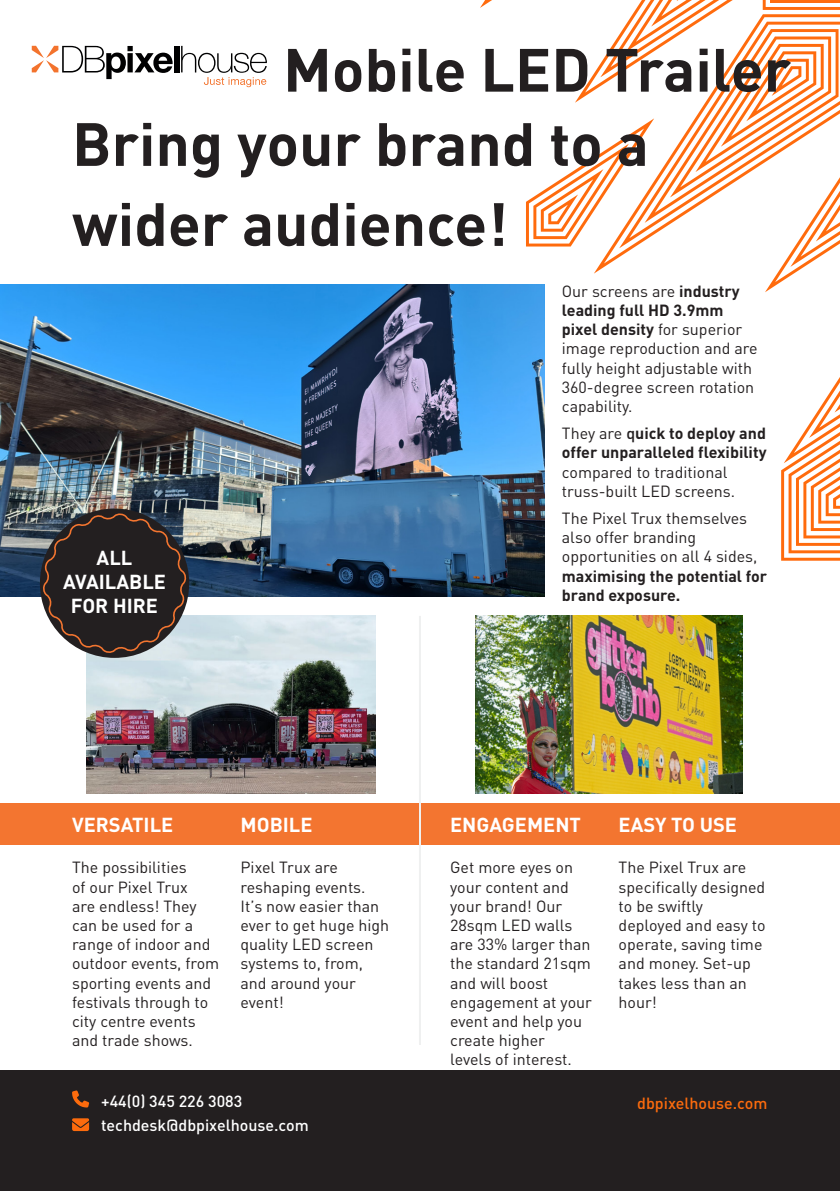
<style>
.page{position:relative;width:840px;height:1191px;background:#fff}
.page>*{position:absolute;margin:0;border:0;box-sizing:border-box;transform-origin:0 0}
.t1{font:700 60px/80px "DINOT";color:#231f20}
.t2{font:700 20px/24px "DINOT";color:#fff;text-align:center}
.t3{font:16px/19.2px "DINOT";color:#231f20}
.t4{font:500 16px "DINOT";color:#fff}
.t5{font:500 16px "DINOT";color:#fc6b0d}
.s1{font-weight:700}
.s2{font-weight:500}
</style>
<div class="page">
<svg style="left:480px;top:0;width:12px;height:8px"></svg>
<svg style="left:781px;top:378px;width:58px;height:183px"></svg>
<svg style="left:526px;top:0;width:313px;height:292px"></svg>
<div style="left:174px;top:46px;width:5px;height:26px;background:#000001"></div>
<svg style="left:181px;top:46px;width:86px;height:41px"></svg>
<svg style="left:32px;top:46px;width:141px;height:33px"></svg>
<img style="left:0;top:284px;width:544px;height:313px">
<img style="left:86px;top:616px;width:289px;height:177px">
<img style="left:475px;top:616px;width:267px;height:177px">
<div style="left:0;top:803px;width:839px;height:42px;background:#f37530"></div>
<div style="left:0;top:1070px;width:839px;height:121px;background:#231f20"></div>
<hr style="left:419px;top:616px;width:2px;height:429px;background:#eff0f0">
<div style="left:40px;top:508px;width:149px;height:150px;background:#231f20;border-radius:50%"></div>
<svg style="left:43px;top:513px;width:143px;height:140px"></svg>
<svg style="left:72px;top:1090px;width:17px;height:17px"></svg>
<svg style="left:72px;top:1118px;width:17px;height:13px"></svg>
<p class="t1" style="left:283px;top:24px;width:509px">Mobile LED Trailer</p>
<p class="t1" style="left:72px;top:99px;width:578px">Bring your brand to a wider audience!</p>
<p class="t2" style="left:63px;top:543px;width:104px">ALL<br>AVAILABLE<br>FOR HIRE</p>
<p class="t3" style="left:561px;top:280px;width:197px">Our screens are <span class="s1">industry leading full HD 3.9mm pixel density</span> for superior image reproduction and are fully height adjustable with<br>360-degree screen rotation capability.</p>
<p class="t3" style="left:561px;top:422px;width:206px">They are <span class="s2">q</span><span class="s1">uick to deploy and offer unparalleled flexibility </span>compared to traditional truss-built LED screens.</p>
<p class="t3" style="left:561px;top:507px;width:207px">The Pixel Trux themselves also offer branding opportunities on all 4 sides, <span class="s1">maximising the potential for brand exposure.</span></p>
<p class="t2" style="left:72px;top:811px;width:103px">VERSATILE</p>
<p class="t3" style="left:72px;top:856px;width:149px">The possibilities<br>of our Pixel Trux<br>are endless! They can be used for a range of indoor and outdoor events, from sporting events and festivals through to city centre events and trade shows.</p>
<p class="t2" style="left:240px;top:811px;width:73px">MOBILE</p>
<p class="t3" style="left:240px;top:856px;width:140px">Pixel Trux are reshaping events.<br>It’s now easier than</p>
<p class="t3" style="left:240px;top:914px;width:150px">ever to get huge high</p>
<p class="t3" style="left:240px;top:933px;width:134px">quality LED screen</p>
<p class="t3" style="left:240px;top:952px;width:124px">systems to, from, and around your event!</p>
<p class="t4" style="left:101px;top:1088px;width:143px">+44(0) 345 226 3083</p>
<p class="t4" style="left:101px;top:1112px;width:209px">techdesk@dbpixelhouse.com</p>
<p class="t2" style="left:450px;top:811px;width:132px">ENGAGEMENT</p>
<p class="t3" style="left:450px;top:856px;width:143px">Get more eyes on your content and your brand! Our<br>28sqm LED walls are 33% larger than the standard 21sqm and will boost engagement at your event and help you create higher</p>
<p class="t3" style="left:450px;top:1048px;width:123px">levels of interest.</p>
<p class="t2" style="left:618px;top:811px;width:120px">EASY TO USE</p>
<p class="t3" style="left:618px;top:856px;width:129px">The Pixel Trux are</p>
<p class="t3" style="left:618px;top:875px;width:148px">specifically designed to be swiftly deployed and easy to operate, saving time and money. Set-up</p>
<p class="t3" style="left:618px;top:971px;width:129px">takes less than an hour!</p>
<p class="t5" style="left:637px;top:1090px;width:132px">dbpixelhouse.com</p>
</div>
